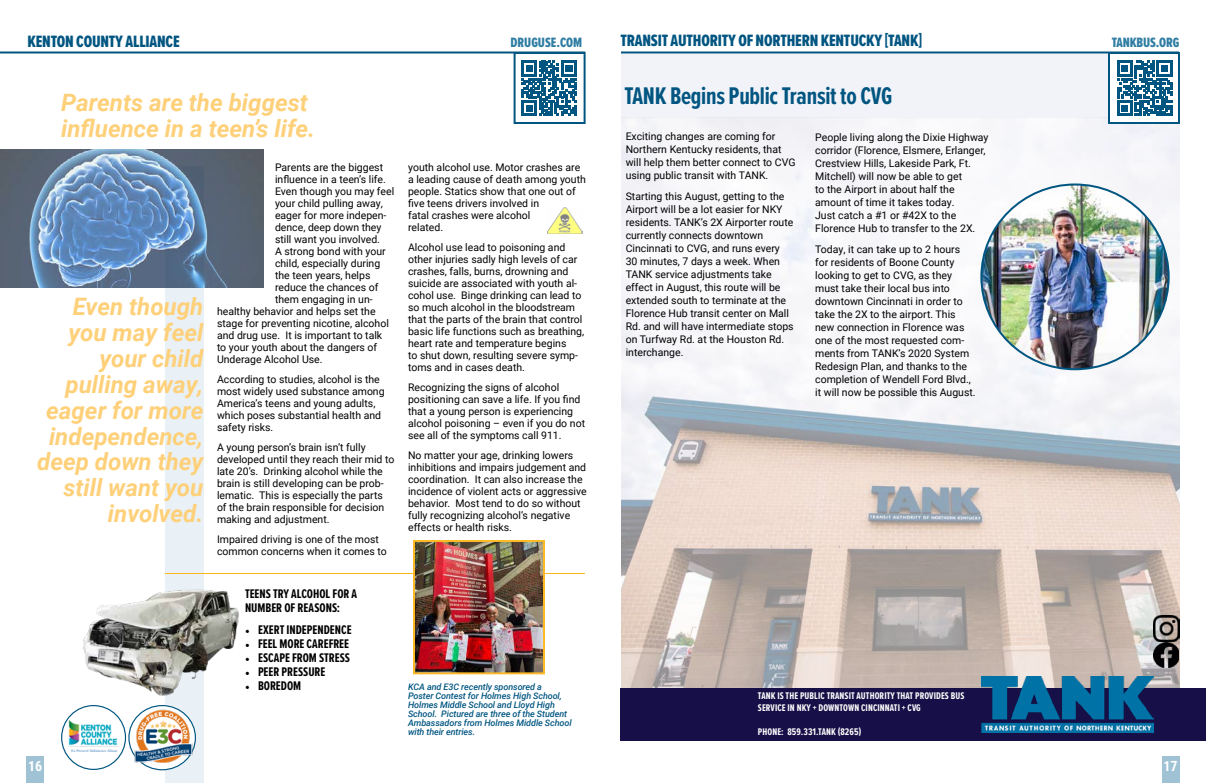
<style>
.page{position:relative;width:1206px;height:783px;background:#fff}
.page>*{position:absolute;margin:0;border:0;box-sizing:border-box;transform-origin:0 0}
.t1{font:700 25px "Proxima Nova Ex Cn";letter-spacing:-.01em;color:#005581}
.t2{font:italic 700 24px/25.9px "Roboto";color:#fed079;text-align:right}
.t3{font:17px "Proxima Nova Ex Cn Extrabld";letter-spacing:-.01em;color:#005581}
.t4{font:14px "Proxima Nova Ex Cn Extrabld";letter-spacing:-.005em;color:#2f7da3}
.t5{font:700 14px "Roboto Condensed";color:#fff}
.t6{font:700 13px/14px "Proxima Nova Ex Cn";color:#000}
.t7{font:10.5px/12px "Roboto";color:#000}
.t8{font:700 10px/12px "Proxima Nova Ex Cn";letter-spacing:.01em;color:#fff}
.t9{font:italic 500 9px/9px "Roboto";letter-spacing:-.01em;color:#005581}
.s1{font-family:"Minion Pro";font-weight:400;font-size:12px}
</style>
<div class="page">
<hr style="left:0;top:52px;width:585px;height:2px;background:#005581">
<div style="left:1162px;top:756px;width:18px;height:27px;background:#9fc3d4"></div>
<div style="left:27px;top:756px;width:17px;height:27px;background:#9fc3d4"></div>
<hr style="left:621px;top:52px;width:558px;height:2px;background:#005581">
<div style="left:165px;top:166px;width:38px;height:617px;background:#e9f1f7"></div>
<img style="left:81px;top:586px;width:158px;height:123px">
<img style="left:548px;top:208px;width:35px;height:25px">
<div style="left:62px;top:706px;width:63px;height:63px;background:#fff;border-radius:50%"></div>
<div style="left:61px;top:705px;width:65px;height:65px;border:1px solid #005581;border-radius:50%"></div>
<img style="left:69px;top:720px;width:49px;height:32px">
<svg style="left:129px;top:706px;width:66px;height:64px"></svg>
<img style="left:123px;top:705px;width:69px;height:58px">
<img style="left:0;top:150px;width:263px;height:137px">
<div style="left:514px;top:52px;width:72px;height:72px;background:#fff;border:2px solid #005581"></div>
<svg style="left:521px;top:61px;width:56px;height:55px"></svg>
<div style="left:621px;top:54px;width:559px;height:63px;background:#f2f3f8"></div>
<div style="left:620px;top:688px;width:586px;height:53px;background:#170f47"></div>
<img style="left:621px;top:117px;width:559px;height:571px">
<img style="left:1153px;top:616px;width:26px;height:52px">
<div style="left:1108px;top:52px;width:72px;height:72px;background:#fff;border:2px solid #005581"></div>
<svg style="left:1117px;top:61px;width:55px;height:55px"></svg>
<img style="left:981px;top:184px;width:188px;height:185px">
<img style="left:981px;top:676px;width:172px;height:56px">
<hr style="left:165px;top:573px;width:420px;height:1px;background:#fcb817">
<img style="left:416px;top:543px;width:126px;height:128px">
<div style="left:413px;top:540px;width:132px;height:134px;border:2px solid #fdb926"></div>
<p class="t3" style="left:27px;top:29px;width:154px">KENTON COUNTY ALLIANCE</p>
<p class="t4" style="left:510px;top:32px;width:73px">DRUGUSE.COM</p>
<p class="t2" style="left:61px;top:89px;width:256px;text-align:left">Parents are the biggest influence in a teen’s life.</p>
<p class="t2" style="left:37px;top:293px;width:168px">Even though you may feel your child pulling away, eager for more independence, deep down they still want you involved.</p>
<p class="t7" style="left:275px;top:160px;width:110px">Parents are the biggest</p>
<p class="t7" style="left:275px;top:172px;width:112px">influence in a teen’s life.</p>
<p class="t7" style="left:275px;top:184px;width:121px">Even though you may feel</p>
<p class="t7" style="left:275px;top:196px;width:109px">your child pulling away,</p>
<p class="t7" style="left:275px;top:208px;width:113px">eager for more indepen-</p>
<p class="t7" style="left:275px;top:220px;width:108px">dence, deep down they</p>
<p class="t7" style="left:275px;top:232px;width:107px">still want you involved.</p>
<p class="t7" style="left:275px;top:244px;width:112px">A strong bond with your</p>
<p class="t7" style="left:275px;top:256px;width:107px">child, especially during</p>
<p class="t7" style="left:275px;top:268px;width:97px">the teen years, helps</p>
<p class="t7" style="left:275px;top:280px;width:105px">reduce the chances of</p>
<p class="t7" style="left:275px;top:292px;width:99px">them engaging in un-</p>
<p class="t7" style="left:217px;top:304px;width:160px">healthy behavior and helps set the</p>
<p class="t7" style="left:217px;top:316px;width:173px">stage for preventing nicotine, alcohol</p>
<p class="t7" style="left:217px;top:328px;width:167px">and drug use. It is important to talk</p>
<p class="t7" style="left:217px;top:340px;width:162px">to your youth about the dangers of</p>
<p class="t7" style="left:217px;top:352px;width:107px">Underage Alcohol Use.</p>
<p class="t7" style="left:217px;top:372px;width:169px">According to studies, alcohol is the most widely used substance among<br>America’s teens and young adults, which poses substantial health and safety risks.</p>
<p class="t7" style="left:217px;top:440px;width:179px">A young person’s brain isn’t fully developed until they reach their mid to late 20’s. Drinking alcohol while the brain is still developing can be prob&shy;lematic. This is especially the parts of the brain responsible for decision making and adjustment.</p>
<p class="t7" style="left:217px;top:532px;width:171px">Impaired driving is one of the most common concerns when it comes to</p>
<p class="t6" style="left:245px;top:586px;width:114px">TEENS TRY ALCOHOL FOR A<br>NUMBER OF REASONS:</p>
<p class="t6" style="left:245px;top:622px;width:108px"><span class="s1">•</span> EXERT INDEPENDENCE</p>
<p class="t6" style="left:245px;top:636px;width:106px"><span class="s1">•</span> FEEL MORE CAREFREE</p>
<p class="t6" style="left:245px;top:650px;width:107px"><span class="s1">•</span> ESCAPE FROM STRESS</p>
<p class="t6" style="left:245px;top:664px;width:82px"><span class="s1">•</span> PEER PRESSURE</p>
<p class="t6" style="left:245px;top:678px;width:58px"><span class="s1">•</span> BOREDOM</p>
<p class="t7" style="left:408px;top:160px;width:179px">youth alcohol use. Motor crashes are a leading cause of death among youth people. Statics show that one out of five teens drivers involved in<br>fatal crashes were alcohol<br>related.</p>
<p class="t7" style="left:408px;top:240px;width:178px">Alcohol use lead to poisoning and other injuries sadly high levels of car crashes, falls, burns, drowning and suicide are associated with youth al&shy;cohol use. Binge drinking can lead to so much alcohol in the bloodstream that the parts of the brain that control basic life functions such as breathing, heart rate and temperature begins<br>to shut down, resulting severe symp&shy;toms and in cases death.</p>
<p class="t7" style="left:408px;top:380px;width:179px">Recognizing the signs of alcohol positioning can save a life. If you find that a young person is experiencing alcohol poisoning – even if you do not see all of the symptoms call 911.</p>
<p class="t7" style="left:408px;top:448px;width:180px">No matter your age, drinking lowers inhibitions and impairs judgement and coordination. It can also increase the incidence of violent acts or aggressive behavior. Most tend to do so without fully recognizing alcohol’s negative effects or health risks.</p>
<p class="t9" style="left:408px;top:682px;width:165px">KCA and E3C recently sponsored a<br>Poster Contest for Holmes High School, Holmes Middle School and Lloyd High School. Pictured are three of the Student Ambassadors from Holmes Middle School with their entries.</p>
<p class="t3" style="left:620px;top:28px;width:303px">TRANSIT AUTHORITY OF NORTHERN KENTUCKY [TANK]</p>
<p class="t4" style="left:1112px;top:32px;width:69px">TANKBUS.ORG</p>
<p class="t1" style="left:624px;top:78px;width:270px">TANK Begins Public Transit to CVG</p>
<p class="t7" style="left:626px;top:129px;width:171px;line-height:13px">Exciting changes are coming for Northern Kentucky residents, that will help them better connect to CVG using public transit with TANK.</p>
<p class="t7" style="left:626px;top:189px;width:170px;line-height:13px">Starting this August, getting to the<br>Airport will be a lot easier for NKY residents. TANK’s 2X Airporter route currently connects downtown<br>Cincinnati to CVG, and runs every<br>30 minutes, 7 days a week. When<br>TANK service adjustments take effect in August, this route will be extended south to terminate at the<br>Florence Hub transit center on Mall<br>Rd. and will have intermediate stops on Turfway Rd. at the Houston Rd. interchange.</p>
<p class="t7" style="left:815px;top:130px;width:175px;line-height:13px">People living along the Dixie Highway corridor (Florence, Elsmere, Erlanger, Crestview Hills, Lakeside Park, Ft.<br>Mitchell) will now be able to get<br>to the Airport in about half the amount of time it takes today.<br>Just catch a #1 or #42X to the Florence Hub to transfer to the 2X.</p>
<p class="t7" style="left:815px;top:242px;width:162px;line-height:13px">Today, it can take up to 2 hours for residents of Boone County looking to get to CVG, as they must take their local bus into downtown Cincinnati in order to take the 2X to the airport. This new connection in Florence was one of the most requested com&shy;ments from TANK’s 2020 System<br>Redesign Plan, and thanks to the completion of Wendell Ford Blvd., it will now be possible this August.</p>
<p class="t8" style="left:758px;top:690px;width:208px">TANK IS THE PUBLIC TRANSIT AUTHORITY THAT PROVIDES BUS<br>SERVICE IN NKY + DOWNTOWN CINCINNATI + CVG</p>
<p class="t8" style="left:758px;top:726px;width:105px">PHONE: 859.331.TANK (8265)</p>
<h3 class="t5" style="left:28px;top:756px;width:16px">16</h3>
<h3 class="t5" style="left:1164px;top:756px;width:16px">17</h3>
</div>
